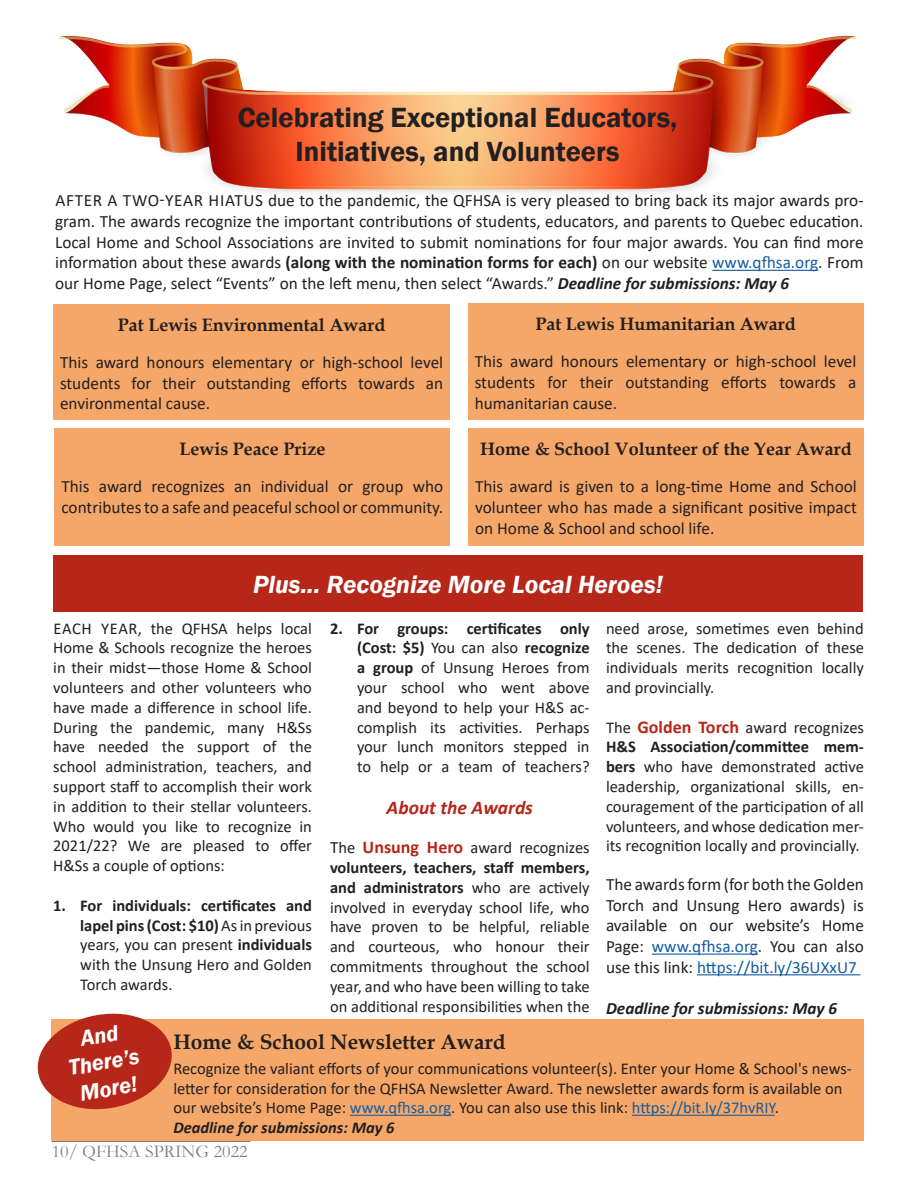
<style>
.page{position:relative;width:918px;height:1188px;background:#fff}
.page>*{position:absolute;margin:0;border:0;box-sizing:border-box;transform-origin:0 0}
.t1{font:600 28.5px/34.2px "Franklin Gothic";color:#231f20;text-align:center}
.t2{font:italic 600 25.5px "Franklin Gothic";color:#fff}
.t3{font:italic 600 22.5px/27px "Franklin Gothic";color:#fff;text-align:center}
.t4{font:700 21px "Book Antiqua";color:#231f20}
.t5{font:italic 700 19.5px "Calibri";color:#b62619}
.t6{font:700 18px "Book Antiqua";color:#231f20}
.t7{font:18px "Garamond";color:#7e8083}
.t8{font:17.25px/20.7px "Calibri";color:#231f20;text-align:justify}
.t9{font:italic 700 17.25px "Calibri";color:#231f20}
.t10{font:16.5px/19.8px "Calibri";color:#231f20;text-align:justify}
.t11{font:italic 700 16.5px "Calibri";color:#231f20}
.s1{font-weight:700}
.s2{color:#175d9e}
.s3{font-weight:700;font-style:italic}
.s4{font-size:17.25px}
.s5{font-weight:700;font-size:18px;color:#b62619}
</style>
<div class="page">
<hr style="left:52px;top:1140px;width:199px;height:2px;background:#231f20">
<img style="left:59px;top:35px;width:797px;height:158px">
<hr style="left:652px;top:954px;width:106px;height:1px;background:#175d9e">
<hr style="left:697px;top:974px;width:163px;height:1px;background:#175d9e">
<div style="left:53px;top:556px;width:810px;height:56px;background:#b62619"></div>
<div style="left:468px;top:304px;width:395px;height:116px;background:#f5a769"></div>
<div style="left:53px;top:305px;width:397px;height:115px;background:#f5a769"></div>
<hr style="left:712px;top:270px;width:106px;height:1px;background:#175d9e">
<div style="left:468px;top:429px;width:396px;height:117px;background:#f5a769"></div>
<div style="left:55px;top:429px;width:395px;height:117px;background:#f5a769"></div>
<div style="left:52px;top:1019px;width:812px;height:121px;background:#f5a769"></div>
<hr style="left:350px;top:1115px;width:101px;height:1px;background:#175d9e">
<hr style="left:632px;top:1115px;width:143px;height:1px;background:#175d9e">
<svg style="left:37px;top:1013px;width:135px;height:101px"></svg>
<p class="t1" style="left:238px;top:101px;width:441px">Celebrating Exceptional Educators,<br>Initiatives, and Volunteers</p>
<p class="t8" style="left:55px;top:190px;width:810px">AFTER A TWO-YEAR HIATUS due to the pandemic, the QFHSA is very pleased to bring back its major awards pro&shy;gram. The awards recognize the important contributions of students, educators, and parents to Quebec education.<br>Local Home and School Associations are invited to submit nominations for four major awards. You can find more information about these awards <span class="s1">(along with the nomination forms for each)</span> on our website <span class="s2">www.qfhsa.org</span>. From our Home Page, select “Events” on the left menu, then select “Awards.” <span class="s3">Deadline for submissions: May 6</span></p>
<p class="t6" style="left:118px;top:313px;width:269px">Pat Lewis Environmental Award</p>
<p class="t8" style="left:60px;top:352px;width:385px">This award honours elementary or high-school level students for their outstanding efforts towards an environmental cause.</p>
<p class="t6" style="left:179px;top:437px;width:147px">Lewis Peace Prize</p>
<p class="t8" style="left:62px;top:476px;width:383px">This award recognizes an individual or group who contributes to a safe and peaceful school or community.</p>
<p class="t6" style="left:535px;top:312px;width:262px">Pat Lewis Humanitarian Award</p>
<p class="t8" style="left:475px;top:351px;width:383px">This award honours elementary or high-school level students for their outstanding efforts towards a humanitarian cause.</p>
<p class="t6" style="left:480px;top:437px;width:373px">Home &amp; School Volunteer of the Year Award</p>
<p class="t8" style="left:475px;top:476px;width:383px">This award is given to a long-time Home and School volunteer who has made a significant positive impact on Home &amp; School and school life.</p>
<p class="t2" style="left:253px;top:568px;width:412px">Plus... Recognize More Local Heroes!</p>
<p class="t10" style="left:53px;top:618px;width:260px">EACH YEAR, the QFHSA helps local Home &amp; Schools recognize the heroes in their midst—those Home &amp; School volunteers and other volunteers who have made a difference in school life.<br>During the pandemic, many H&amp;Ss have needed the support of the school administration, teachers, and support staff to accomplish their work in addition to their stellar volunteers.<br>Who would you like to recognize in 2021/22? We are pleased to offer H&amp;Ss a couple of options:</p>
<p class="t10" style="left:80px;top:895px;width:233px;text-indent:-27px"><span class="s1">1. For individuals: certificates and lapel pins (Cost: $10)</span> As in previous years, you can present <span class="s1">individuals </span>with the Unsung Hero and Golden Torch awards.</p>
<p class="t10" style="left:357px;top:618px;width:234px;text-indent:-27px"><span class="s1">2. For groups: certificates only (Cost: $5)</span> You can also <span class="s1">recognize a group</span> of Unsung Heroes from your school who went above and beyond to help your H&amp;S ac&shy;complish its activities. Perhaps your lunch monitors stepped in to help or a team of teachers?</p>
<p class="t5" style="left:387px;top:793px;width:148px">About the Awards</p>
<p class="t10" style="left:330px;top:837px;width:261px"><span class="s4">T</span>he <span class="s5">Unsung Hero</span> award recognizes <span class="s1">volunteers, teachers, staff members, and administrators</span> who are actively involved in everyday school life, who have proven to be helpful, reliable and courteous, who honour their commitments throughout the school year, and who have been willing to take on additional responsibilities when the</p>
<p class="t10" style="left:606px;top:618px;width:260px">need arose, sometimes even behind the scenes. The dedication of these individuals merits recognition locally and provincially.</p>
<p class="t10" style="left:606px;top:717px;width:260px">The <span class="s5">Golden Torch</span> award recognizes <span class="s1">H&amp;S Association/committee mem&shy;bers</span> who have demonstrated active leadership, organizational skills, en&shy;couragement of the participation of all volunteers, and whose dedication mer&shy;its recognition locally and provincially.</p>
<p class="t8" style="left:606px;top:874px;width:259px">The awards form (for both the Golden Torch and Unsung Hero awards) is available on our website’s Home Page: <span class="s2">www.qfhsa.org</span>. You can also use this link: <span class="s2">https://bit.ly/36UXxU7</span></p>
<p class="t9" style="left:606px;top:996px;width:233px">Deadline for submissions: May 6</p>
<p class="t3" style="left:62px;top:1028px;width:73px;rotate:-10deg">And<br>There’s<br>More!</p>
<p class="t4" style="left:173px;top:1027px;width:334px">Home &amp; School Newsletter Award</p>
<p class="t10" style="left:173px;top:1058px;width:680px;text-align:left">Recognize the valiant efforts of your communications volunteer(s). Enter your Home &amp; School's news&shy;letter for consideration for the QFHSA Newsletter Award. The newsletter awards form is available on our website’s Home Page: <span class="s2">www.qfhsa.org</span>. You can also use this link: <span class="s2">https://bit.ly/37hvRIY</span>.</p>
<p class="t11" style="left:173px;top:1116px;width:223px">Deadline for submissions: May 6</p>
<p class="t7" style="left:52px;top:1139px;width:197px">10/ QFHSA SPRING 2022</p>
</div>
